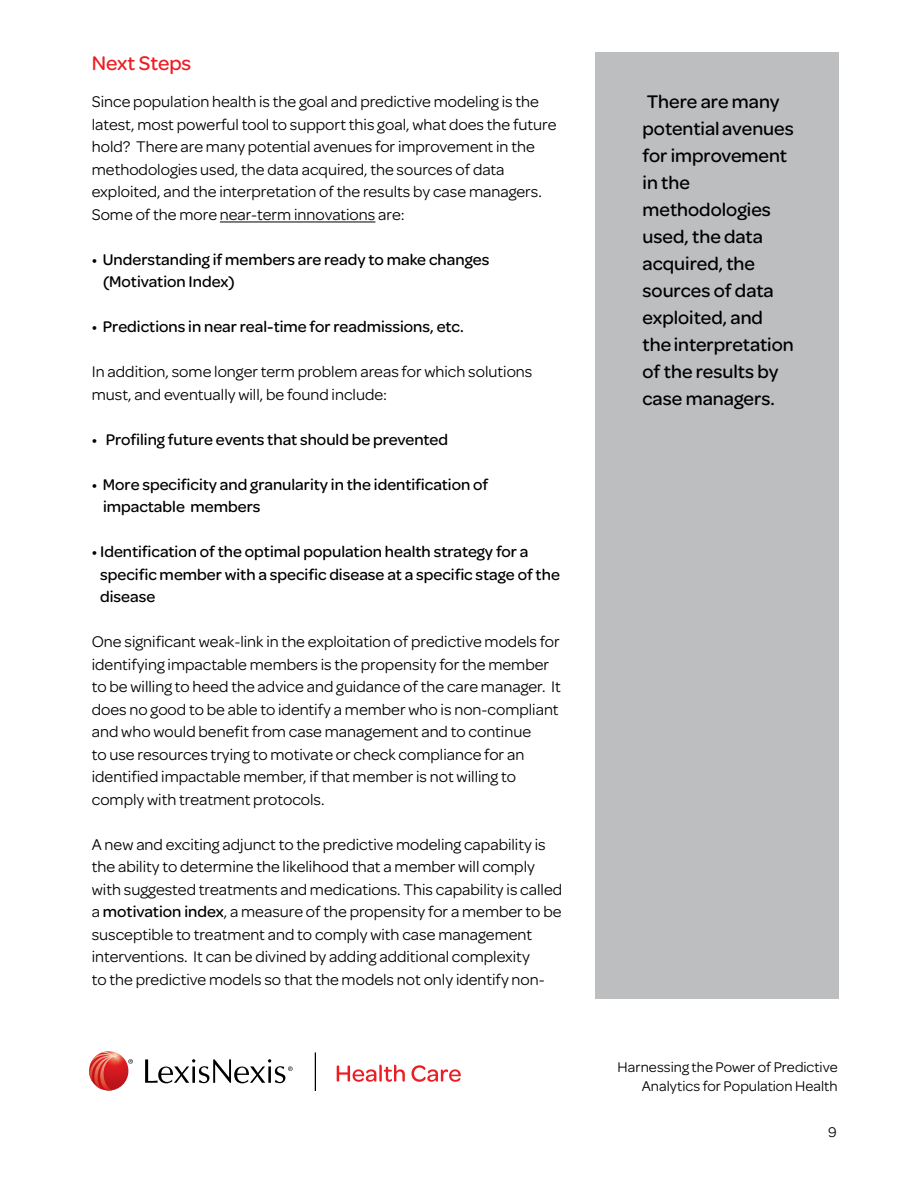
<style>
.page{position:relative;width:918px;height:1188px;background:#fff}
.page>*{position:absolute;margin:0;border:0;box-sizing:border-box;transform-origin:0 0}
.t1{font:500 21px "Omnes";color:#ed1d24}
.t2{font:500 19.5px/27px "Omnes";color:#000}
.t3{font:16.5px/22.5px "Omnes";color:#000}
.t4{font:500 16.5px/22.5px "Omnes";color:#000}
.t5{font:15px/19.5px "Omnes";color:#000;text-align:right}
.s1{font-weight:500}
</style>
<div class="page">
<div style="left:596px;top:53px;width:243px;height:946px;background:#bcbec0"></div>
<hr style="left:220px;top:222px;width:155px;height:1px;background:#000">
<svg style="left:337px;top:1065px;width:68px;height:17px"></svg>
<svg style="left:411px;top:1065px;width:50px;height:17px"></svg>
<svg style="left:128px;top:1059px;width:5px;height:5px"></svg>
<svg style="left:145px;top:1059px;width:148px;height:24px"></svg>
<img style="left:89px;top:1051px;width:39px;height:40px;border-radius:20px">
<img style="left:89px;top:1052px;width:32px;height:39px">
<hr style="left:315px;top:1052px;width:1px;height:39px;background:#000">
<p class="t1" style="left:92px;top:48px;width:101px">Next Steps</p>
<p class="t3" style="left:92px;top:90px;width:466px">Since population health is the goal and predictive modeling is the latest, most powerful tool to support this goal, what does the future hold? There are many potential avenues for improvement in the methodologies used, the data acquired, the sources of data exploited, and the interpretation of the results by case managers.<br>Some of the more near-term innovations are:</p>
<p class="t4" style="left:103px;top:247px;width:388px;text-indent:-11px">• Understanding if members are ready to make changes (Motivation Index)</p>
<p class="t4" style="left:92px;top:315px;width:373px">• Predictions in near real-time for readmissions, etc.</p>
<p class="t3" style="left:92px;top:360px;width:442px">In addition, some longer term problem areas for which solutions must, and eventually will, be found include:</p>
<p class="t4" style="left:92px;top:427px;width:358px">• Profiling future events that should be prevented</p>
<p class="t4" style="left:103px;top:472px;width:387px;text-indent:-11px">• More specificity and granularity in the identification of impactable members</p>
<p class="t4" style="left:100px;top:540px;width:461px;text-indent:-8px">• Identification of the optimal population health strategy for a specific member with a specific disease at a specific stage of the disease</p>
<p class="t3" style="left:92px;top:630px;width:471px">One significant weak-link in the exploitation of predictive models for identifying impactable members is the propensity for the member to be willing to heed the advice and guidance of the care manager. It does no good to be able to identify a member who is non-compliant and who would benefit from case management and to continue<br>to use resources trying to motivate or check compliance for an identified impactable member, if that member is not willing to comply with treatment protocols.</p>
<p class="t3" style="left:92px;top:832px;width:472px">A new and exciting adjunct to the predictive modeling capability is the ability to determine the likelihood that a member will comply with suggested treatments and medications. This capability is called a <span class="s1">motivation index</span>, a measure of the propensity for a member to be susceptible to treatment and to comply with case management interventions. It can be divined by adding additional complexity<br>to the predictive models so that the models not only identify non-</p>
<p class="t2" style="left:643px;top:87px;width:153px">There are many potential avenues for improvement in the methodologies used, the data acquired, the sources of data exploited, and the interpretation of the results by case managers.</p>
<p class="t5" style="left:618px;top:1056px;width:222px">Harnessing the Power of Predictive<br>Analytics for Population Health</p>
<p class="t5" style="left:828px;top:1122px;width:10px">9</p>
</div>
